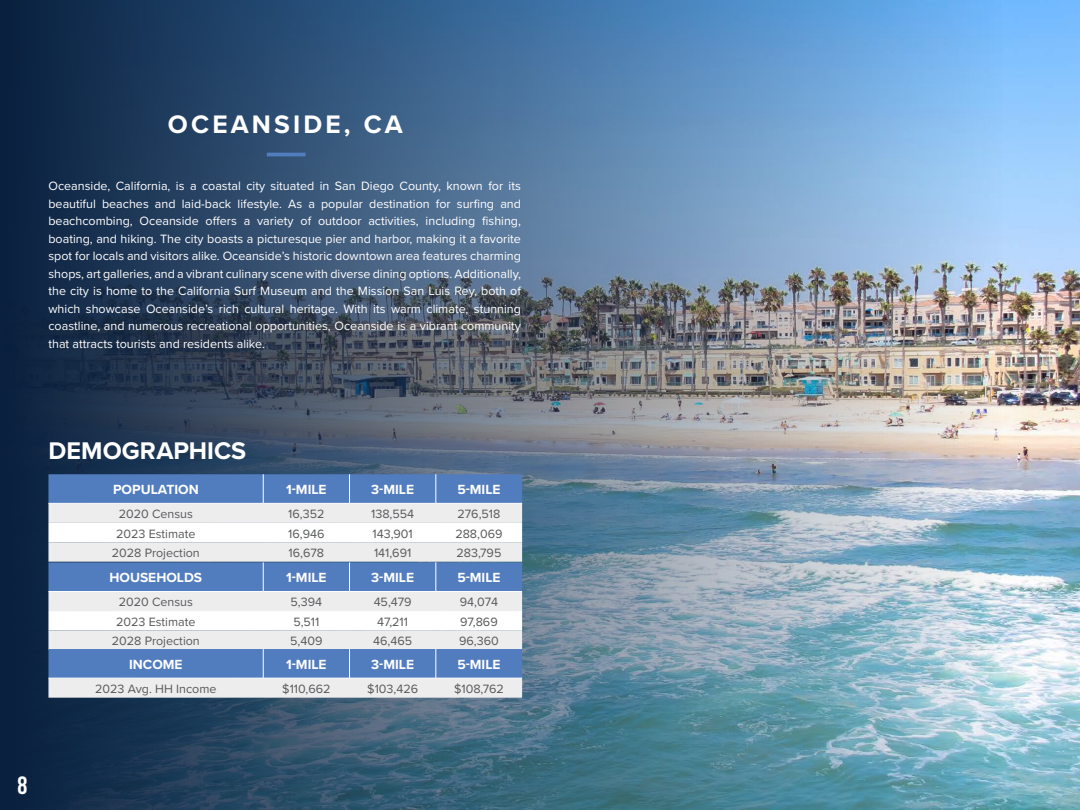
<style>
.page{position:relative;width:1080px;height:810px;background:#fff}
.page>*{position:absolute;margin:0;border:0;box-sizing:border-box;transform-origin:0 0}
.t1{font:700 26.25px "Proxima Nova";letter-spacing:.12em;color:#fff}
.t2{font:700 25px "Proxima Nova";color:#fff}
.t3{font:700 25px "Bebas Neue";color:#fff}
.t4{font:700 13.75px "Proxima Nova";color:#fff}
.t5{font:12.5px/17.5px "Proxima Nova";color:#fff;text-align:justify}
.t6{font:12.5px "Proxima Nova";color:#58595b}
</style>
<div class="page">
<img style="left:1001px;top:0;width:79px;height:810px">
<img style="left:0;top:0;width:1001px;height:810px">
<hr style="left:267px;top:153px;width:39px;height:3px;background:#517cbe">
<svg style="left:48px;top:474px;width:474px;height:224px"></svg>
<hr style="left:48px;top:678px;width:215px;height:1px;background:#fff">
<hr style="left:263px;top:678px;width:87px;height:1px;background:#fff">
<hr style="left:350px;top:678px;width:86px;height:1px;background:#fff">
<hr style="left:436px;top:678px;width:86px;height:1px;background:#fff">
<h1 class="t1" style="left:168px;top:105px;width:236px">OCEANSIDE, CA</h1>
<p class="t5" style="left:48px;top:177px;width:474px">Oceanside, California, is a coastal city situated in San Diego County, known for its beautiful beaches and laid-back lifestyle. As a popular destination for surfing and beachcombing, Oceanside offers a variety of outdoor activities, including fishing, boating, and hiking. The city boasts a picturesque pier and harbor, making it a favorite spot for locals and visitors alike. Oceanside’s historic downtown area features charming shops, art galleries, and a vibrant culinary scene with diverse dining options. Additionally, the city is home to the California Surf Museum and the Mission San Luis Rey, both of which showcase Oceanside’s rich cultural heritage. With its warm climate, stunning coastline, and numerous recreational opportunities, Oceanside is a vibrant community that attracts tourists and residents alike.</p>
<h2 class="t2" style="left:48px;top:432px;width:199px">DEMOGRAPHICS</h2>
<p class="t4" style="left:113px;top:479px;width:87px">POPULATION</p>
<p class="t4" style="left:286px;top:479px;width:42px">1-MILE</p>
<p class="t4" style="left:371px;top:479px;width:44px">3-MILE</p>
<p class="t4" style="left:457px;top:479px;width:45px">5-MILE</p>
<p class="t6" style="left:119px;top:505px;width:76px">2020 Census</p>
<p class="t6" style="left:288px;top:505px;width:38px">16,352</p>
<p class="t6" style="left:371px;top:505px;width:45px">138,554</p>
<p class="t6" style="left:458px;top:505px;width:44px">276,518</p>
<p class="t6" style="left:116px;top:524px;width:81px">2023 Estimate</p>
<p class="t6" style="left:288px;top:524px;width:38px">16,946</p>
<p class="t6" style="left:373px;top:524px;width:42px">143,901</p>
<p class="t6" style="left:455px;top:524px;width:49px">288,069</p>
<p class="t6" style="left:112px;top:543px;width:90px">2028 Projection</p>
<p class="t6" style="left:289px;top:543px;width:37px">16,678</p>
<p class="t6" style="left:374px;top:543px;width:39px">141,691</p>
<p class="t6" style="left:457px;top:543px;width:46px">283,795</p>
<p class="t4" style="left:109px;top:568px;width:94px">HOUSEHOLDS</p>
<p class="t4" style="left:286px;top:568px;width:42px">1-MILE</p>
<p class="t4" style="left:371px;top:568px;width:44px">3-MILE</p>
<p class="t4" style="left:457px;top:568px;width:45px">5-MILE</p>
<p class="t6" style="left:119px;top:593px;width:76px">2020 Census</p>
<p class="t6" style="left:291px;top:593px;width:33px">5,394</p>
<p class="t6" style="left:374px;top:593px;width:40px">45,479</p>
<p class="t6" style="left:460px;top:593px;width:40px">94,074</p>
<p class="t6" style="left:116px;top:612px;width:81px">2023 Estimate</p>
<p class="t6" style="left:293px;top:612px;width:28px">5,511</p>
<p class="t6" style="left:377px;top:612px;width:32px">47,211</p>
<p class="t6" style="left:460px;top:612px;width:39px">97,869</p>
<p class="t6" style="left:112px;top:632px;width:90px">2028 Projection</p>
<p class="t6" style="left:290px;top:632px;width:34px">5,409</p>
<p class="t6" style="left:373px;top:632px;width:40px">46,465</p>
<p class="t6" style="left:459px;top:632px;width:41px">96,360</p>
<p class="t4" style="left:129px;top:654px;width:55px">INCOME</p>
<p class="t4" style="left:286px;top:654px;width:42px">1-MILE</p>
<p class="t4" style="left:371px;top:654px;width:44px">3-MILE</p>
<p class="t4" style="left:457px;top:654px;width:45px">5-MILE</p>
<p class="t6" style="left:95px;top:679px;width:123px">2023 Avg. HH Income</p>
<p class="t6" style="left:282px;top:679px;width:50px">$110,662</p>
<p class="t6" style="left:367px;top:679px;width:52px">$103,426</p>
<p class="t6" style="left:454px;top:679px;width:51px">$108,762</p>
<h2 class="t3" style="left:18px;top:772px;width:11px">8</h2>
</div>
